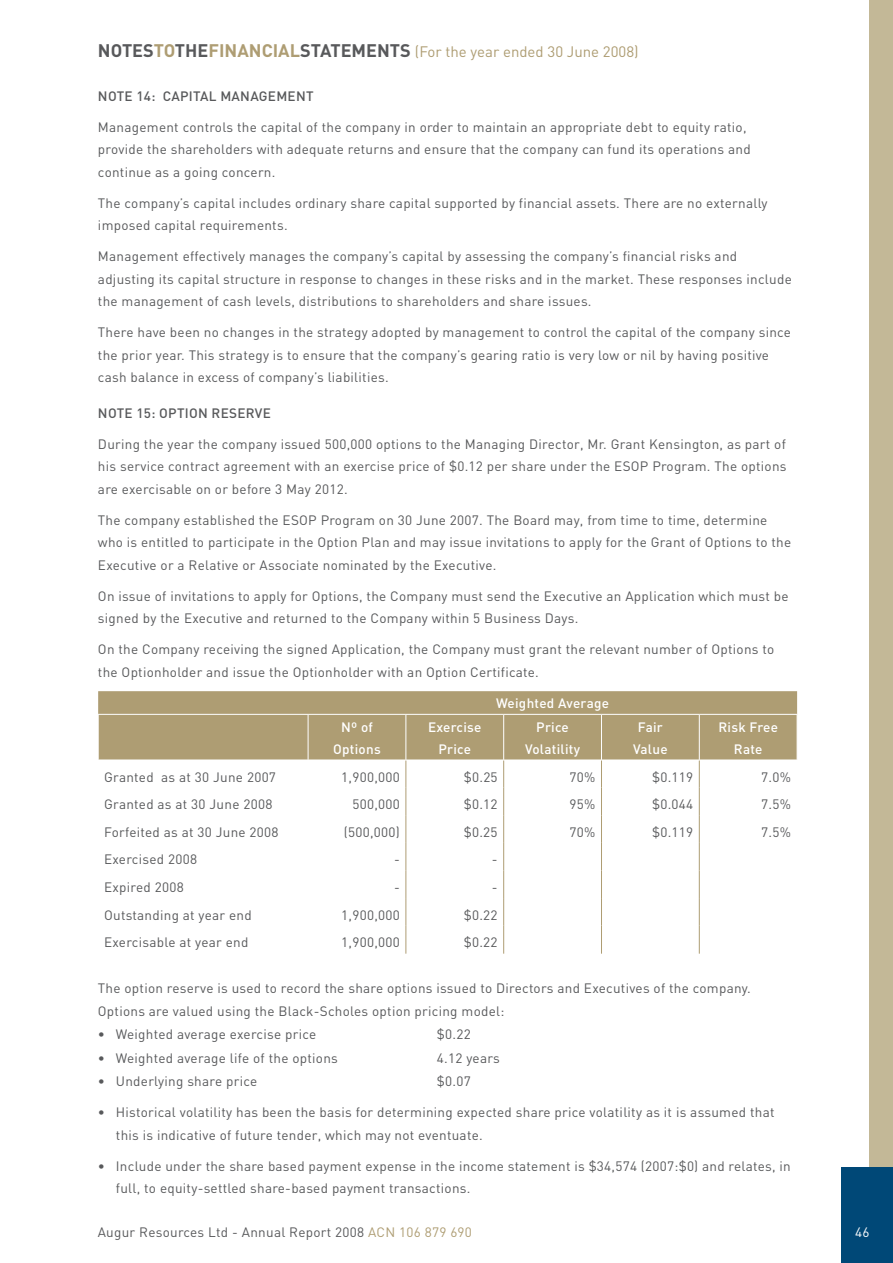
<style>
.page{position:relative;width:893px;height:1263px;background:#fff}
.page>*{position:absolute;margin:0;border:0;box-sizing:border-box;transform-origin:0 0}
.t1{font:15px "DIN";color:#ae9d73}
.t2{font:13.5px/22.5px "DIN";letter-spacing:.02em;color:#58595b}
.t3{font:500 13.5px/22.5px "DIN";letter-spacing:.02em;color:#fff;text-align:center}
.t4{font:500 13.5px "DIN";letter-spacing:.02em;color:#58595b}
.t5{font:13.5px "DIN";color:#fff}
.s1{font-weight:700;font-size:18px;color:#58595b}
.s2{font-weight:700;font-size:18px}
.s3{color:#ae9d73}
</style>
<div class="page">
<div style="left:870px;top:0;width:23px;height:1263px;background:#c3b897"></div>
<div style="left:842px;top:1167px;width:51px;height:96px;background:#004877"></div>
<div style="left:98px;top:691px;width:699px;height:69px;background:#ae9d73"></div>
<svg style="left:406px;top:761px;width:1px;height:193px"></svg>
<svg style="left:503px;top:761px;width:1px;height:193px"></svg>
<svg style="left:601px;top:761px;width:1px;height:193px"></svg>
<svg style="left:699px;top:761px;width:1px;height:193px"></svg>
<hr style="left:98px;top:714px;width:210px;height:1px;background:#fff">
<hr style="left:98px;top:714px;width:1px;height:46px;background:#fff">
<hr style="left:308px;top:714px;width:98px;height:1px;background:#fff">
<hr style="left:308px;top:714px;width:1px;height:46px;background:#fff">
<hr style="left:406px;top:714px;width:98px;height:1px;background:#fff">
<hr style="left:406px;top:714px;width:1px;height:46px;background:#fff">
<hr style="left:504px;top:714px;width:97px;height:1px;background:#fff">
<hr style="left:503px;top:714px;width:1px;height:46px;background:#fff">
<hr style="left:601px;top:714px;width:98px;height:1px;background:#fff">
<hr style="left:601px;top:714px;width:1px;height:46px;background:#fff">
<hr style="left:699px;top:714px;width:98px;height:1px;background:#fff">
<hr style="left:699px;top:714px;width:1px;height:46px;background:#fff">
<p class="t1" style="left:98px;top:42px;width:542px"><span class="s1">NOTES</span><span class="s2">TO</span><span class="s1">THE</span><span class="s2">FINANCIAL</span><span class="s1">STATEMENTS</span> (For the year ended 30 June 2008)</p>
<p class="t4" style="left:98px;top:87px;width:217px">NOTE 14: CAPITAL MANAGEMENT</p>
<p class="t2" style="left:98px;top:115px;width:654px">Management controls the capital of the company in order to maintain an appropriate debt to equity ratio, provide the shareholders with adequate returns and ensure that the company can fund its operations and continue as a going concern.</p>
<p class="t2" style="left:98px;top:191px;width:671px">The company’s capital includes ordinary share capital supported by financial assets. There are no externally imposed capital requirements.</p>
<p class="t2" style="left:98px;top:245px;width:695px">Management effectively manages the company’s capital by assessing the company’s financial risks and adjusting its capital structure in response to changes in these risks and in the market. These responses include the management of cash levels, distributions to shareholders and share issues.</p>
<p class="t2" style="left:98px;top:321px;width:695px">There have been no changes in the strategy adopted by management to control the capital of the company since the prior year. This strategy is to ensure that the company’s gearing ratio is very low or nil by having positive cash balance in excess of company’s liabilities.</p>
<p class="t4" style="left:98px;top:404px;width:174px">NOTE 15: OPTION RESERVE</p>
<p class="t2" style="left:98px;top:432px;width:690px;text-align:justify">During the year the company issued 500,000 options to the Managing Director, Mr. Grant Kensington, as part of his service contract agreement with an exercise price of $0.12 per share under the ESOP Program. The options are exercisable on or before 3 May 2012.</p>
<p class="t2" style="left:98px;top:508px;width:695px">The company established the ESOP Program on 30 June 2007. The Board may, from time to time, determine who is entitled to participate in the Option Plan and may issue invitations to apply for the Grant of Options to the<br>Executive or a Relative or Associate nominated by the Executive.</p>
<p class="t2" style="left:98px;top:584px;width:692px">On issue of invitations to apply for Options, the Company must send the Executive an Application which must be signed by the Executive and returned to the Company within 5 Business Days.</p>
<p class="t2" style="left:98px;top:638px;width:678px">On the Company receiving the signed Application, the Company must grant the relevant number of Options to the Optionholder and issue the Optionholder with an Option Certificate.</p>
<p class="t3" style="left:496px;top:692px;width:114px">Weighted Average</p>
<p class="t3" style="left:333px;top:715px;width:49px">Nº of<br>Options</p>
<p class="t3" style="left:428px;top:715px;width:55px">Exercise<br>Price</p>
<p class="t3" style="left:525px;top:715px;width:56px">Price<br>Volatility</p>
<p class="t3" style="left:633px;top:715px;width:36px">Fair<br>Value</p>
<p class="t3" style="left:718px;top:715px;width:61px">Risk Free<br>Rate</p>
<p class="t2" style="left:104px;top:765px;width:173px">Granted as at 30 June 2007</p>
<p class="t2" style="left:341px;top:765px;width:60px">1,900,000</p>
<p class="t2" style="left:464px;top:765px;width:35px">$0.25</p>
<p class="t2" style="left:570px;top:765px;width:27px">70%</p>
<p class="t2" style="left:652px;top:765px;width:43px">$0.119</p>
<p class="t2" style="left:761px;top:765px;width:31px">7.0%</p>
<p class="t2" style="left:104px;top:793px;width:170px">Granted as at 30 June 2008</p>
<p class="t2" style="left:352px;top:793px;width:49px">500,000</p>
<p class="t2" style="left:464px;top:793px;width:35px">$0.12</p>
<p class="t2" style="left:570px;top:793px;width:27px">95%</p>
<p class="t2" style="left:652px;top:793px;width:43px">$0.044</p>
<p class="t2" style="left:761px;top:793px;width:31px">7.5%</p>
<p class="t2" style="left:104px;top:820px;width:176px">Forfeited as at 30 June 2008</p>
<p class="t2" style="left:344px;top:820px;width:58px">(500,000)</p>
<p class="t2" style="left:464px;top:820px;width:35px">$0.25</p>
<p class="t2" style="left:570px;top:820px;width:27px">70%</p>
<p class="t2" style="left:652px;top:820px;width:43px">$0.119</p>
<p class="t2" style="left:761px;top:820px;width:31px">7.5%</p>
<p class="t2" style="left:104px;top:848px;width:94px">Exercised 2008</p>
<p class="t2" style="left:394px;top:848px;width:7px">-</p>
<p class="t2" style="left:492px;top:848px;width:7px">-</p>
<p class="t2" style="left:104px;top:876px;width:81px">Expired 2008</p>
<p class="t2" style="left:394px;top:876px;width:7px">-</p>
<p class="t2" style="left:492px;top:876px;width:7px">-</p>
<p class="t2" style="left:104px;top:903px;width:149px">Outstanding at year end</p>
<p class="t2" style="left:341px;top:903px;width:60px">1,900,000</p>
<p class="t2" style="left:464px;top:903px;width:35px">$0.22</p>
<p class="t2" style="left:104px;top:931px;width:146px">Exercisable at year end</p>
<p class="t2" style="left:341px;top:931px;width:60px">1,900,000</p>
<p class="t2" style="left:464px;top:931px;width:35px">$0.22</p>
<p class="t2" style="left:98px;top:977px;width:654px">The option reserve is used to record the share options issued to Directors and Executives of the company.<br>Options are valued using the Black-Scholes option pricing model:</p>
<p class="t2" style="left:98px;top:1023px;width:220px">• Weighted average exercise price</p>
<p class="t2" style="left:437px;top:1023px;width:35px">$0.22</p>
<p class="t2" style="left:98px;top:1046px;width:241px">• Weighted average life of the options</p>
<p class="t2" style="left:437px;top:1046px;width:64px">4.12 years</p>
<p class="t2" style="left:98px;top:1070px;width:161px">• Underlying share price</p>
<p class="t2" style="left:437px;top:1070px;width:35px">$0.07</p>
<p class="t2" style="left:116px;top:1101px;width:660px;text-indent:-18px">• Historical volatility has been the basis for determining expected share price volatility as it is assumed that this is indicative of future tender, which may not eventuate.</p>
<p class="t2" style="left:116px;top:1154px;width:676px;text-indent:-18px">• Include under the share based payment expense in the income statement is $34,574 (2007:$0) and relates, in full, to equity-settled share-based payment transactions.</p>
<p class="t2" style="left:98px;top:1220px;width:376px">Augur Resources Ltd - Annual Report 2008 <span class="s3">ACN 106 879 690</span></p>
<p class="t5" style="left:855px;top:1223px;width:16px">46</p>
</div>
